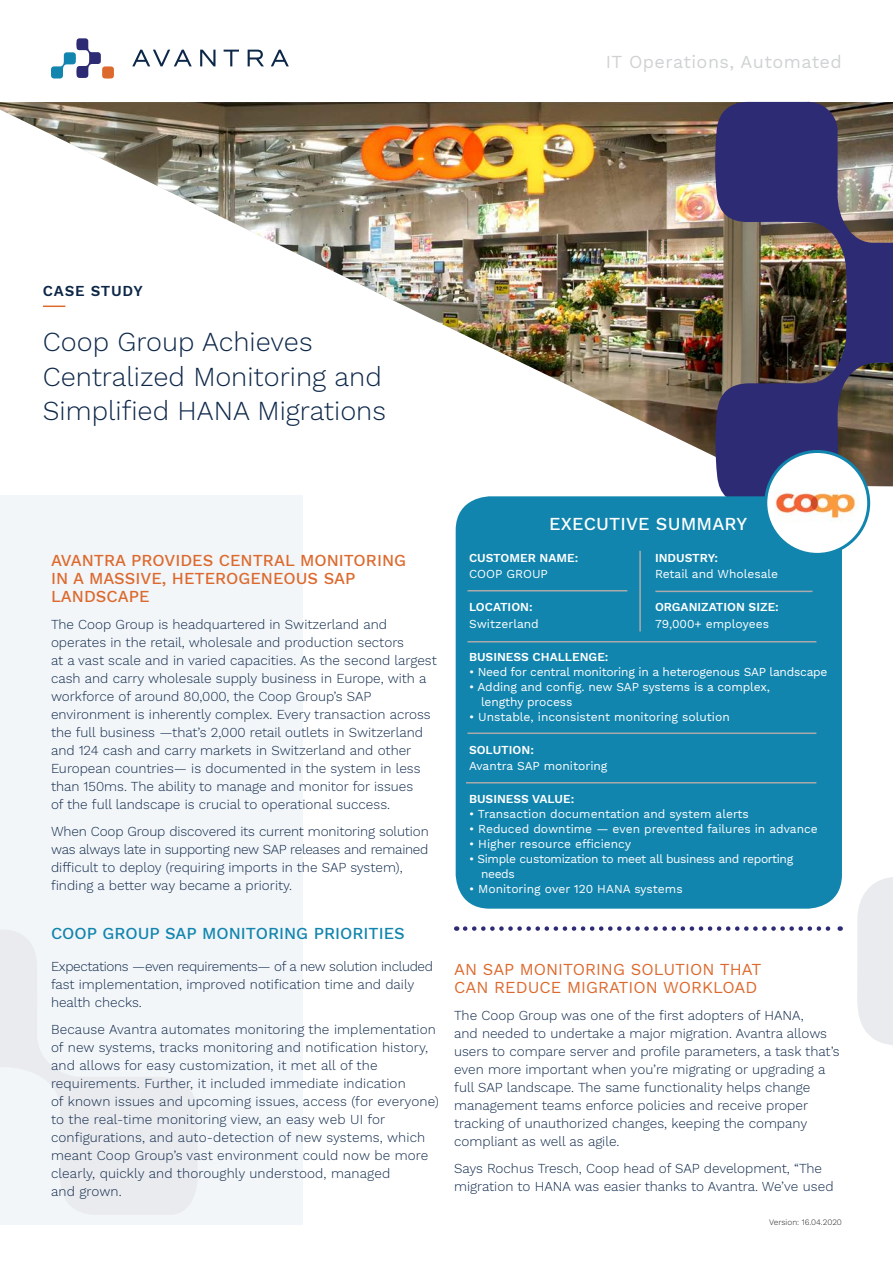
<style>
.page{position:relative;width:893px;height:1263px;background:#fff}
.page>*{position:absolute;margin:0;border:0;box-sizing:border-box;transform-origin:0 0}
.headline{font:300 27px/34.5px "Work Sans";color:#0d2749}
.t1{font:18px "Work Sans";letter-spacing:.025em;color:#cfd2d3}
.t2{font:500 18px "Work Sans";letter-spacing:.01em;color:#fff}
.subheadline{font:500 16.5px/18px "Work Sans";color:#dc6a2e}
.subheadline-2{font:16.5px/18px "Work Sans";color:#dc6a2e}
.subheadline-3{font:500 16.5px "Work Sans";color:#1285ae}
.t3{font:600 15px "Work Sans";letter-spacing:.05em;color:#0d2749}
.BODY{font:300 13.5px/18px "Work Sans";color:#0d2749}
.summary_bullets{font:12px/15px "Work Sans";letter-spacing:-.01em;color:#fff}
.summary{font:600 12px "Work Sans";color:#fff}
.summary-2{font:12px "Work Sans";color:#fff}
.summary_bullets-2{font:12px/15px "Work Sans";letter-spacing:-.03em;color:#fff}
.t4{font:300 8.25px "Work Sans";color:#231f20}
</style>
<div class="page">
<svg style="left:51px;top:38px;width:63px;height:41px"></svg>
<svg style="left:132px;top:50px;width:60px;height:16px"></svg>
<svg style="left:200px;top:50px;width:15px;height:16px"></svg>
<svg style="left:224px;top:50px;width:15px;height:16px"></svg>
<svg style="left:248px;top:50px;width:16px;height:16px"></svg>
<svg style="left:271px;top:50px;width:18px;height:16px"></svg>
<img style="left:0;top:102px;width:714px;height:354px">
<div style="left:0;top:496px;width:303px;height:729px;background:#f3f6f9"></div>
<svg style="left:0;top:930px;width:197px;height:284px"></svg>
<img style="left:714px;top:101px;width:179px;height:404px">
<svg style="left:43px;top:306px;width:22px;height:1px"></svg>
<svg style="left:465px;top:926px;width:376px;height:5px"></svg>
<svg style="left:857px;top:877px;width:36px;height:168px;background:#ecedf0"></svg>
<div style="left:456px;top:496px;width:386px;height:413px;background:#1285ae;border-radius:34px"></div>
<hr style="left:467px;top:590px;width:160px;height:1px;background:#aca9aa">
<hr style="left:467px;top:641px;width:349px;height:1px;background:#aca9aa">
<hr style="left:639px;top:551px;width:2px;height:80px;background:#aca9aa">
<hr style="left:467px;top:732px;width:349px;height:2px;background:#aca9aa">
<hr style="left:655px;top:591px;width:157px;height:1px;background:#aca9aa">
<hr style="left:466px;top:782px;width:350px;height:1px;background:#aca9aa">
<div style="left:766px;top:451px;width:103px;height:103px;background:#fff;border-radius:50%"></div>
<div style="left:764px;top:450px;width:106px;height:106px;border:3px solid #1285ae;border-radius:50%"></div>
<img style="left:774px;top:492px;width:83px;height:30px">
<p class="t1" style="left:606px;top:51px;width:238px">IT Operations, Automated</p>
<p class="t3" style="left:43px;top:282px;width:101px">CASE STUDY</p>
<p class="headline" style="left:43px;top:326px;width:345px">Coop Group Achieves<br>Centralized Monitoring and<br>Simplified HANA Migrations</p>
<p class="subheadline" style="left:51px;top:552px;width:357px">AVANTRA PROVIDES CENTRAL MONITORING<br>IN A MASSIVE, HETEROGENEOUS SAP<br>LANDSCAPE</p>
<p class="BODY" style="left:51px;top:616px;width:387px">The Coop Group is headquartered in Switzerland and operates in the retail, wholesale and production sectors<br>at a vast scale and in varied capacities. As the second largest cash and carry wholesale supply business in Europe, with a workforce of around 80,000, the Coop Group’s SAP environment is inherently complex. Every transaction across the full business —that’s 2,000 retail outlets in Switzerland and 124 cash and carry markets in Switzerland and other European countries— is documented in the system in less than 150ms. The ability to manage and monitor for issues<br>of the full landscape is crucial to operational success.</p>
<p class="BODY" style="left:51px;top:823px;width:379px">When Coop Group discovered its current monitoring solution was always late in supporting new SAP releases and remained difficult to deploy (requiring imports in the SAP system), finding a better way became a priority.</p>
<p class="subheadline-3" style="left:51px;top:924px;width:355px">COOP GROUP SAP MONITORING PRIORITIES</p>
<p class="BODY" style="left:51px;top:958px;width:383px">Expectations —even requirements— of a new solution included fast implementation, improved notification time and daily health checks.</p>
<p class="BODY" style="left:51px;top:1021px;width:389px">Because Avantra automates monitoring the implementation of new systems, tracks monitoring and notification history, and allows for easy customization, it met all of the requirements. Further, it included immediate indication<br>of known issues and upcoming issues, access (for everyone) to the real-time monitoring view, an easy web UI for configurations, and auto-detection of new systems, which meant Coop Group’s vast environment could now be more clearly, quickly and thoroughly understood, managed<br>and grown.</p>
<p class="t2" style="left:549px;top:514px;width:199px">EXECUTIVE SUMMARY</p>
<p class="summary" style="left:655px;top:551px;width:65px">INDUSTRY:</p>
<p class="summary-2" style="left:655px;top:567px;width:125px">Retail and Wholesale</p>
<p class="summary" style="left:655px;top:600px;width:125px">ORGANIZATION SIZE:</p>
<p class="summary-2" style="left:655px;top:617px;width:116px">79,000+ employees</p>
<p class="summary" style="left:469px;top:551px;width:111px">CUSTOMER NAME:</p>
<p class="summary-2" style="left:469px;top:567px;width:80px">COOP GROUP</p>
<p class="summary" style="left:469px;top:600px;width:65px">LOCATION:</p>
<p class="summary-2" style="left:469px;top:617px;width:71px">Switzerland</p>
<p class="summary" style="left:469px;top:650px;width:141px">BUSINESS CHALLENGE:</p>
<p class="summary_bullets" style="left:469px;top:665px;width:360px">• Need for central monitoring in a heterogenous SAP landscape</p>
<p class="summary_bullets" style="left:481px;top:680px;width:290px;text-indent:-12px">• Adding and config. new SAP systems is a complex, lengthy process</p>
<p class="summary_bullets" style="left:469px;top:710px;width:262px">• Unstable, inconsistent monitoring solution</p>
<p class="summary" style="left:469px;top:743px;width:66px">SOLUTION:</p>
<p class="summary-2" style="left:469px;top:759px;width:140px">Avantra SAP monitoring</p>
<p class="summary" style="left:469px;top:792px;width:107px">BUSINESS VALUE:</p>
<p class="summary_bullets" style="left:469px;top:807px;width:281px">• Transaction documentation and system alerts</p>
<p class="summary_bullets" style="left:469px;top:822px;width:350px">• Reduced downtime — even prevented failures in advance</p>
<p class="summary_bullets" style="left:469px;top:837px;width:164px">• Higher resource efficiency</p>
<p class="summary_bullets-2" style="left:481px;top:852px;width:314px;text-indent:-12px">• Simple customization to meet all business and reporting needs</p>
<p class="summary_bullets" style="left:469px;top:882px;width:215px">• Monitoring over 120 HANA systems</p>
<p class="subheadline-2" style="left:454px;top:961px;width:309px">AN SAP MONITORING SOLUTION THAT<br>CAN REDUCE MIGRATION WORKLOAD</p>
<p class="BODY" style="left:454px;top:1007px;width:387px">The Coop Group was one of the first adopters of HANA,<br>and needed to undertake a major migration. Avantra allows users to compare server and profile parameters, a task that’s even more important when you’re migrating or upgrading a full SAP landscape. The same functionality helps change management teams enforce policies and receive proper tracking of unauthorized changes, keeping the company compliant as well as agile.</p>
<p class="BODY" style="left:454px;top:1160px;width:381px">Says Rochus Tresch, Coop head of SAP development, “The migration to HANA was easier thanks to Avantra. We’ve used</p>
<p class="t4" style="left:769px;top:1217px;width:74px">Version: 16.04.2020</p>
</div>
